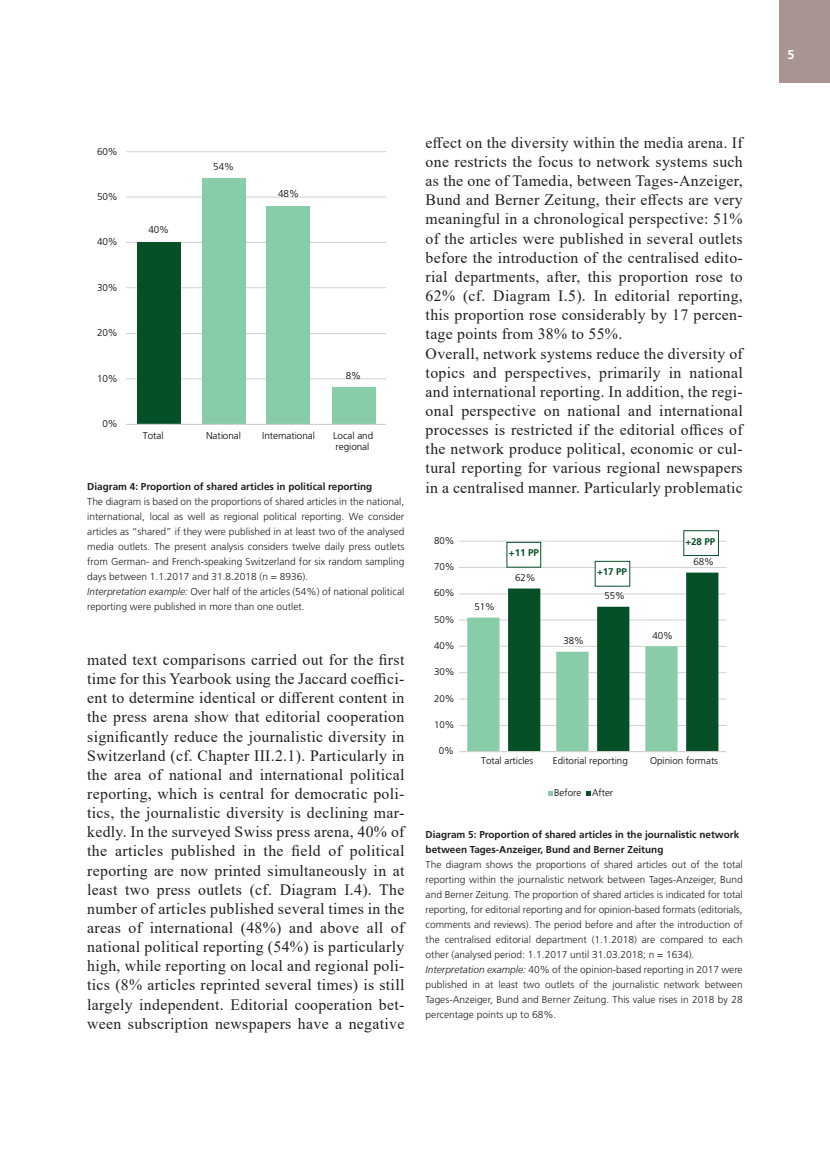
<style>
.page{position:relative;width:830px;height:1149px;background:#fff}
.page>*{position:absolute;margin:0;border:0;box-sizing:border-box;transform-origin:0 0}
.Grundtext{font:15.75px/19.2px "Times New Roman";letter-spacing:.02em;color:#231f20;text-align:justify}
.t1{font:700 12.75px "Frutiger LT Std";color:#fff}
.Legende{font:300 10.05px/15px "Frutiger LT Std";color:#231f20;text-align:justify}
.Legendentitel{font:700 10.05px/14.2px "Frutiger LT Std";color:#231f20}
.t2{font:300 9.9px/11.2px "Frutiger LT Std";letter-spacing:-.01em;color:#000001}
.t3{font:300 9.75px "Frutiger LT Std";color:#000001}
.t4{font:700 9.75px "Frutiger LT Std";letter-spacing:-.01em;color:#065028}
.s1{font-style:italic}
</style>
<div class="page">
<div style="left:778px;top:0;width:51px;height:83px;background:#a89592"></div>
<hr style="left:126px;top:151px;width:260px;height:1px;background:#d0d1d1">
<hr style="left:126px;top:196px;width:260px;height:1px;background:#d0d1d1">
<hr style="left:126px;top:242px;width:260px;height:1px;background:#d0d1d1">
<hr style="left:126px;top:287px;width:260px;height:1px;background:#d0d1d1">
<hr style="left:126px;top:333px;width:260px;height:1px;background:#d0d1d1">
<hr style="left:126px;top:378px;width:260px;height:1px;background:#d0d1d1">
<div style="left:137px;top:242px;width:43px;height:182px;background:#065028"></div>
<div style="left:202px;top:179px;width:43px;height:245px;background:#88cda7"></div>
<div style="left:267px;top:206px;width:43px;height:218px;background:#88cda7"></div>
<div style="left:332px;top:387px;width:43px;height:37px;background:#88cda7"></div>
<hr style="left:126px;top:423px;width:259px;height:2px;background:#d0d1d1">
<hr style="left:459px;top:540px;width:267px;height:1px;background:#d0d1d1">
<hr style="left:459px;top:567px;width:267px;height:1px;background:#d0d1d1">
<hr style="left:459px;top:593px;width:267px;height:1px;background:#d0d1d1">
<hr style="left:459px;top:619px;width:267px;height:1px;background:#d0d1d1">
<hr style="left:459px;top:645px;width:267px;height:1px;background:#d0d1d1">
<hr style="left:459px;top:672px;width:267px;height:1px;background:#d0d1d1">
<hr style="left:459px;top:698px;width:267px;height:1px;background:#d0d1d1">
<hr style="left:459px;top:724px;width:267px;height:1px;background:#d0d1d1">
<svg style="left:467px;top:572px;width:251px;height:178px"></svg>
<hr style="left:459px;top:750px;width:267px;height:2px;background:#d0d1d1">
<svg style="left:548px;top:791px;width:4px;height:4px"></svg>
<svg style="left:586px;top:791px;width:4px;height:4px"></svg>
<div style="left:506px;top:542px;width:35px;height:25px;border:1px solid #065028"></div>
<div style="left:683px;top:530px;width:35px;height:25px;background:#fff"></div>
<div style="left:683px;top:530px;width:35px;height:25px;border:1px solid #065028"></div>
<div style="left:595px;top:561px;width:34px;height:25px;background:#fff"></div>
<div style="left:594px;top:560px;width:36px;height:26px;border:1px solid #065028"></div>
<p class="t2" style="left:97px;top:145px;width:22px">60%</p>
<p class="t2" style="left:97px;top:191px;width:22px">50%</p>
<p class="t2" style="left:97px;top:236px;width:22px">40%</p>
<p class="t2" style="left:97px;top:282px;width:22px">30%</p>
<p class="t2" style="left:97px;top:327px;width:22px">20%</p>
<p class="t2" style="left:97px;top:372px;width:22px">10%</p>
<p class="t2" style="left:102px;top:418px;width:17px">0%</p>
<p class="t2" style="left:148px;top:224px;width:22px">40%</p>
<p class="t2" style="left:213px;top:161px;width:22px">54%</p>
<p class="t2" style="left:278px;top:188px;width:22px">48%</p>
<p class="t2" style="left:345px;top:370px;width:17px">8%</p>
<p class="t2" style="left:143px;top:430px;width:22px">Total</p>
<p class="t2" style="left:206px;top:430px;width:36px">National</p>
<p class="t2" style="left:262px;top:430px;width:54px">International</p>
<p class="t2" style="left:333px;top:430px;width:42px">Local and regional</p>
<p class="Legendentitel" style="left:87px;top:479px;width:286px">Diagram 4: Proportion of shared articles in political reporting</p>
<p class="Legende" style="left:87px;top:494px;width:318px">The diagram is based on the proportions of shared articles in the national, international, local as well as regional political reporting. We consider articles as “shared” if they were published in at least two of the analysed media outlets. The present analysis considers twelve daily press outlets from German- and French-speaking Switzerland for six random sampling days between 1.1.2017 and 31.8.2018 (n = 8936).</p>
<p class="Legende" style="left:87px;top:584px;width:318px"><span class="s1">Interpretation example:</span> Over half of the articles (54%) of national political reporting were published in more than one outlet.</p>
<p class="Grundtext" style="left:87px;top:649px;width:318px">mated text comparisons carried out for the first time for this Yearbook using the Jaccard coeffici&shy;ent to determine identical or different content in the press arena show that editorial cooperation significantly reduce the journalistic diversity in Switzerland (cf. Chapter III.2.1). Particularly in the area of national and international political reporting, which is central for democratic poli&shy;tics, the journalistic diversity is declining mar&shy;kedly. In the surveyed Swiss press arena, 40% of the articles published in the field of political reporting are now printed simultaneously in at least two press outlets (cf. Diagram I.4). The number of articles published several times in the areas of international (48%) and above all of national political reporting (54%) is particularly high, while reporting on local and regional poli&shy;tics (8% articles reprinted several times) is still largely independent. Editorial cooperation bet&shy;ween subscription newspapers have a negative</p>
<p class="Grundtext" style="left:425px;top:132px;width:318px">effect on the diversity within the media arena. If one restricts the focus to network systems such as the one of Tamedia, between Tages-Anzeiger, Bund and Berner Zeitung, their effects are very meaningful in a chronological perspective: 51% of the articles were published in several outlets before the introduction of the centralised edito&shy;rial departments, after, this proportion rose to 62% (cf. Diagram I.5). In editorial reporting, this proportion rose considerably by 17 percen&shy;tage points from 38% to 55%.</p>
<p class="Grundtext" style="left:425px;top:343px;width:318px">Overall, network systems reduce the diversity of topics and perspectives, primarily in national and international reporting. In addition, the regi&shy;onal perspective on national and international processes is restricted if the editorial offices of the network produce political, economic or cul&shy;tural reporting for various regional newspapers in a centralised manner. Particularly problematic</p>
<p class="t3" style="left:434px;top:534px;width:22px">80%</p>
<p class="t3" style="left:434px;top:561px;width:22px">70%</p>
<p class="t3" style="left:434px;top:587px;width:22px">60%</p>
<p class="t3" style="left:434px;top:613px;width:22px">50%</p>
<p class="t3" style="left:434px;top:640px;width:22px">40%</p>
<p class="t3" style="left:434px;top:666px;width:22px">30%</p>
<p class="t3" style="left:434px;top:692px;width:22px">20%</p>
<p class="t3" style="left:434px;top:718px;width:22px">10%</p>
<p class="t3" style="left:438px;top:745px;width:17px">0%</p>
<p class="t3" style="left:474px;top:600px;width:22px">51%</p>
<p class="t4" style="left:508px;top:547px;width:31px">+11 PP</p>
<p class="t3" style="left:515px;top:571px;width:22px">62%</p>
<p class="t4" style="left:597px;top:566px;width:31px">+17 PP</p>
<p class="t3" style="left:604px;top:590px;width:22px">55%</p>
<p class="t3" style="left:563px;top:634px;width:22px">38%</p>
<p class="t4" style="left:685px;top:535px;width:31px">+28 PP</p>
<p class="t3" style="left:693px;top:556px;width:22px">68%</p>
<p class="t3" style="left:652px;top:629px;width:22px">40%</p>
<p class="t3" style="left:481px;top:755px;width:54px">Total articles</p>
<p class="t3" style="left:552px;top:755px;width:76px">Editorial reporting</p>
<p class="t3" style="left:649px;top:755px;width:69px">Opinion formats</p>
<p class="t3" style="left:554px;top:786px;width:61px">Before After</p>
<p class="Legendentitel" style="left:425px;top:827px;width:315px">Diagram 5: Proportion of shared articles in the journalistic network between Tages-Anzeiger, Bund and Berner Zeitung</p>
<p class="Legende" style="left:425px;top:856px;width:318px">The diagram shows the proportions of shared articles out of the total reporting within the journalistic network between Tages-Anzeiger, Bund and Berner Zeitung. The proportion of shared articles is indicated for total reporting, for editorial reporting and for opinion-based formats (editorials, comments and reviews). The period before and after the introduction of the centralised editorial department (1.1.2018) are compared to each other (analysed period: 1.1.2017 until 31.03.2018; n = 1634).</p>
<p class="Legende" style="left:425px;top:961px;width:318px"><span class="s1">Interpretation example:</span> 40% of the opinion-based reporting in 2017 were published in at least two outlets of the journalistic network between Tages-Anzeiger, Bund and Berner Zeitung. This value rises in 2018 by 28 percentage points up to 68%.</p>
<p class="t1" style="left:787px;top:47px;width:9px">5</p>
</div>
